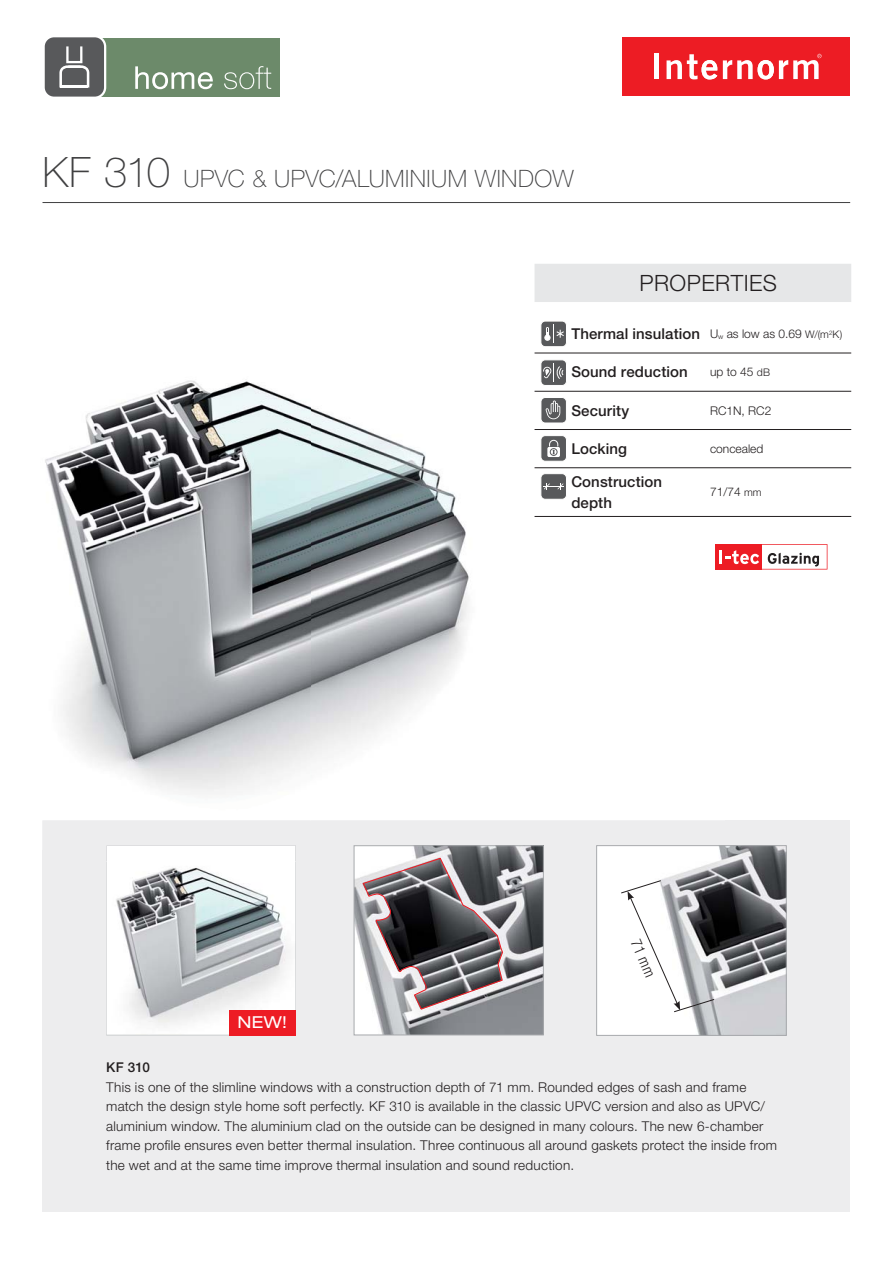
<style>
.page{position:relative;width:893px;height:1263px;background:#fff}
.page>*{position:absolute;margin:0;border:0;box-sizing:border-box;transform-origin:0 0}
.t1{font:100 24px "Helvetica Neue LT Pro";letter-spacing:.02em;color:#404041}
.t2{font:300 22.5px "Helvetica Neue LT Pro";letter-spacing:.02em;color:#231f20}
.t3{font:expanded 16.5px "Helvetica Neue LT Pro";color:#fff}
.t4{font:500 15px/21px "Helvetica Neue LT Pro";letter-spacing:.005em;color:#231f20}
.t5{font:300 condensed 15px "Helvetica Neue LT Pro";color:#231f20}
.t6{font:300 13.5px/19.5px "Helvetica Neue LT Pro";letter-spacing:.02em;color:#231f20}
.t7{font:500 13.5px "Helvetica Neue LT Pro";color:#231f20}
.t8{font:300 12px "Helvetica Neue LT Pro";color:#231f20}
.s1{font-size:42px}
.s2{font-weight:300;font-size:12px}
.s3{font-weight:300;font-size:7.05px}
.s4{font-weight:300;font-size:10.5px}
.s5{font-size:10.5px}
</style>
<div class="page">
<div style="left:623px;top:37px;width:227px;height:58px;background:#ed1c24"></div>
<div style="left:654px;top:53px;width:5px;height:26px;background:#fff"></div>
<svg style="left:666px;top:54px;width:51px;height:25px"></svg>
<svg style="left:723px;top:54px;width:98px;height:25px"></svg>
<div style="left:43px;top:821px;width:807px;height:391px;background:#ededee"></div>
<div style="left:63px;top:38px;width:217px;height:58px;background:#6c8a6a"></div>
<div style="left:44px;top:36px;width:61px;height:62px;background:#58595b;border-radius:10px"></div>
<div style="left:43px;top:35px;width:63px;height:64px;border:2px solid #fff;border-radius:10px"></div>
<svg style="left:59px;top:46px;width:30px;height:42px"></svg>
<div style="left:66px;top:45px;width:16px;height:18px;border:2px solid #fff"></div>
<svg style="left:135px;top:66px;width:136px;height:23px"></svg>
<img style="left:311px;top:390px;width:414px;height:431px">
<img style="left:42px;top:380px;width:269px;height:470px">
<img style="left:43px;top:821px;width:682px;height:29px">
<div style="left:534px;top:264px;width:317px;height:38px;background:#e6e7e8"></div>
<hr style="left:534px;top:353px;width:317px;height:1px;background:#231f20">
<hr style="left:534px;top:391px;width:317px;height:1px;background:#231f20">
<hr style="left:534px;top:429px;width:317px;height:1px;background:#231f20">
<hr style="left:534px;top:468px;width:317px;height:1px;background:#231f20">
<hr style="left:534px;top:516px;width:317px;height:1px;background:#231f20">
<div style="left:540px;top:397px;width:27px;height:27px;border:2px solid #fff;border-radius:4px"></div>
<div style="left:541px;top:398px;width:25px;height:25px;background:#58595b;border-radius:4px"></div>
<div style="left:541px;top:397px;width:26px;height:26px;border:1px solid #fff;border-radius:4px"></div>
<svg style="left:545px;top:401px;width:15px;height:18px"></svg>
<div style="left:540px;top:359px;width:27px;height:27px;border:2px solid #fff;border-radius:4px"></div>
<div style="left:541px;top:360px;width:25px;height:25px;background:#58595b;border-radius:4px"></div>
<div style="left:541px;top:360px;width:26px;height:26px;border:1px solid #fff;border-radius:4px"></div>
<svg style="left:543px;top:363px;width:20px;height:19px"></svg>
<div style="left:540px;top:435px;width:27px;height:27px;border:2px solid #fff;border-radius:4px"></div>
<div style="left:541px;top:436px;width:25px;height:25px;background:#58595b;border-radius:4px"></div>
<div style="left:541px;top:435px;width:26px;height:26px;border:1px solid #fff;border-radius:4px"></div>
<svg style="left:547px;top:440px;width:13px;height:17px"></svg>
<div style="left:550px;top:448px;width:7px;height:8px;border:1px solid #58595b;border-radius:50%"></div>
<div style="left:540px;top:320px;width:27px;height:28px;border:2px solid #fff;border-radius:4px"></div>
<div style="left:541px;top:321px;width:25px;height:26px;background:#58595b;border-radius:4px"></div>
<div style="left:541px;top:321px;width:26px;height:26px;border:1px solid #fff;border-radius:4px"></div>
<svg style="left:544px;top:325px;width:20px;height:18px"></svg>
<div style="left:540px;top:473px;width:27px;height:27px;border:2px solid #fff;border-radius:4px"></div>
<div style="left:541px;top:474px;width:25px;height:25px;background:#58595b;border-radius:4px"></div>
<div style="left:541px;top:473px;width:26px;height:27px;border:1px solid #fff;border-radius:4px"></div>
<svg style="left:543px;top:483px;width:21px;height:6px"></svg>
<div style="left:106px;top:846px;width:190px;height:15px;background:#fff"></div>
<img style="left:106px;top:861px;width:190px;height:174px">
<img style="left:598px;top:848px;width:186px;height:186px">
<div style="left:596px;top:846px;width:190px;height:190px;border:1px solid #a7a9ac"></div>
<svg style="left:621px;top:880px;width:93px;height:132px;background:#cfd0d1"></svg>
<img style="left:356px;top:848px;width:185px;height:185px">
<div style="left:354px;top:846px;width:189px;height:189px;border:1px solid #a7a9ac"></div>
<svg style="left:362px;top:854px;width:142px;height:156px"></svg>
<div style="left:229px;top:1010px;width:67px;height:25px;background:#ed1c24"></div>
<hr style="left:43px;top:202px;width:807px;height:1px;background:#404041">
<div style="left:715px;top:544px;width:46px;height:26px;background:#ed1c24"></div>
<svg style="left:719px;top:544px;width:108px;height:26px"></svg>
<h1 class="t1" style="left:43px;top:165px;width:533px"><span class="s1">KF 310</span> UPVC &amp; UPVC/ALUMINIUM WINDOW</h1>
<h2 class="t2" style="left:639px;top:275px;width:139px">PROPERTIES</h2>
<p class="t4" style="left:571px;top:325px;width:272px">Thermal insulation <span class="s2">U</span><span class="s3">w</span> <span class="s2">as low as 0.69</span> <span class="s4">W/(m</span><sup>2</sup><span class="s4">K)</span></p>
<p class="t4" style="left:571px;top:363px;width:118px">Sound reduction</p>
<p class="t8" style="left:710px;top:368px;width:62px">up to 45 <span class="s5">dB</span></p>
<p class="t4" style="left:571px;top:401px;width:60px">Security</p>
<p class="t8" style="left:710px;top:406px;width:63px">RC1N, RC2</p>
<p class="t4" style="left:571px;top:439px;width:57px">Locking</p>
<p class="t8" style="left:710px;top:444px;width:55px">concealed</p>
<p class="t4" style="left:571px;top:472px;width:92px">Construction depth</p>
<p class="t8" style="left:710px;top:488px;width:53px">71/74 <span class="s5">mm</span></p>
<p class="t3" style="left:237px;top:1013px;width:51px">NEW!</p>
<p class="t5" style="left:643px;top:937px;width:41px;rotate:67deg">71 mm</p>
<p class="t7" style="left:106px;top:1063px;width:45px">KF 310</p>
<p class="t6" style="left:106px;top:1079px;width:672px">This is one of the slimline windows with a construction depth of 71 mm. Rounded edges of sash and frame match the design style home soft perfectly. KF 310 is available in the classic UPVC version and also as UPVC/ aluminium window. The aluminium clad on the outside can be designed in many colours. The new 6-chamber frame profile ensures even better thermal insulation. Three continuous all around gaskets protect the inside from the wet and at the same time improve thermal insulation and sound reduction.</p>
</div>
